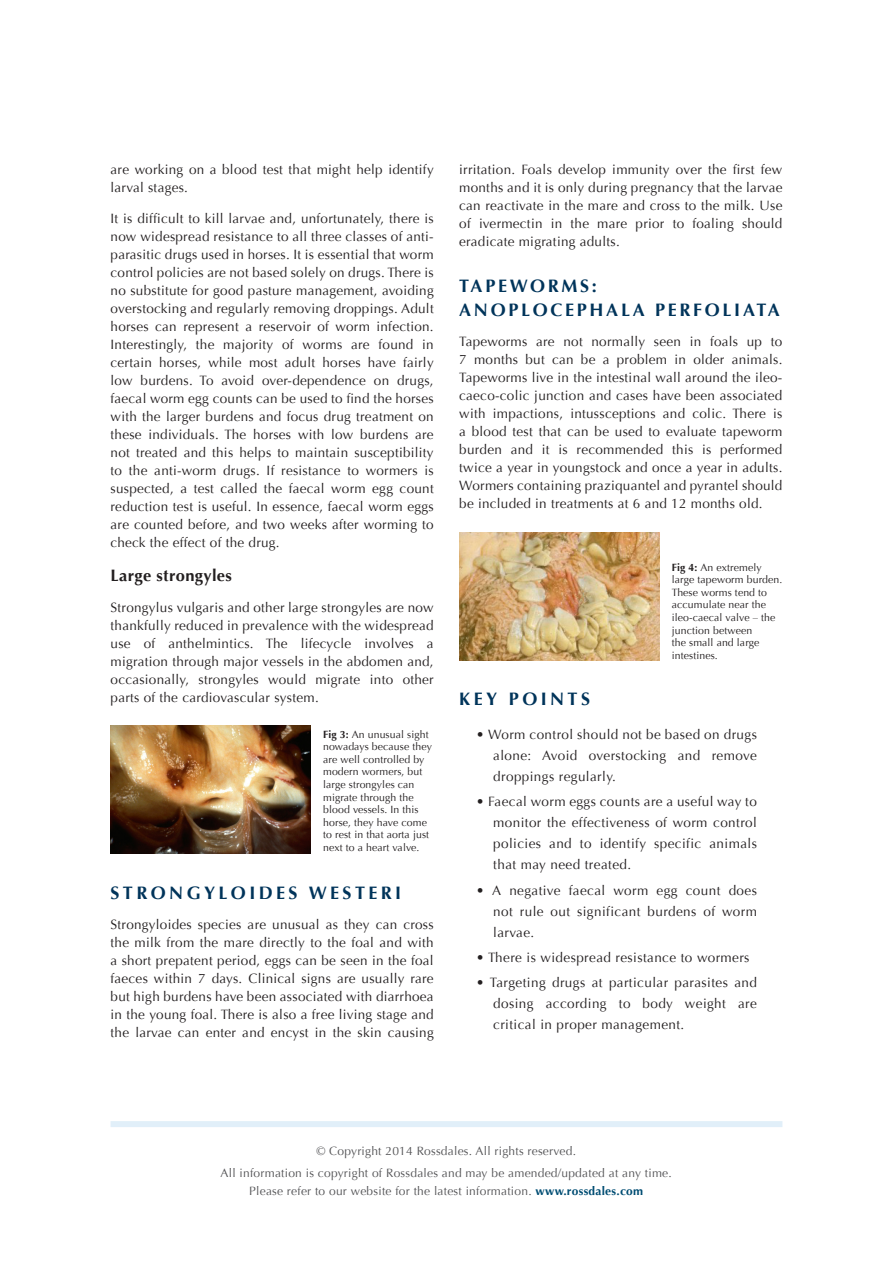
<style>
.page{position:relative;width:893px;height:1263px;background:#fff}
.page>*{position:absolute;margin:0;border:0;box-sizing:border-box;transform-origin:0 0}
.Head_2{font:700 18px/24px "Optima";letter-spacing:.15em;color:#00345a}
.Head_2-2{font:700 18px "Optima";letter-spacing:.19em;color:#00345a}
.Head_3{font:700 16.5px "Optima";letter-spacing:.02em;color:#231f20}
.Bullet_Points{font:13.5px/18px "Optima";letter-spacing:.02em;color:#231f20;text-align:justify}
.t1{font:12px "Optima";letter-spacing:.02em;color:#535355}
.t2{font:10.5px/12.6px "Optima";letter-spacing:.01em;color:#231f20}
.s1{font-weight:700}
.s2{font-weight:700;color:#004d73}
</style>
<div class="page">
<img style="left:111px;top:726px;width:199px;height:127px">
<img style="left:459px;top:532px;width:200px;height:128px">
<div style="left:111px;top:1121px;width:671px;height:6px;background:#e1eff9"></div>
<p class="Bullet_Points" style="left:111px;top:161px;width:325px">are working on a blood test that might help identify larval stages.</p>
<p class="Bullet_Points" style="left:111px;top:210px;width:325px">It is difficult to kill larvae and, unfortunately, there is now widespread resistance to all three classes of anti&shy;parasitic drugs used in horses. It is essential that worm control policies are not based solely on drugs. There is no substitute for good pasture management, avoiding overstocking and regularly removing droppings. Adult horses can represent a reservoir of worm infection.<br>Interestingly, the majority of worms are found in certain horses, while most adult horses have fairly low burdens. To avoid over-dependence on drugs, faecal worm egg counts can be used to find the horses with the larger burdens and focus drug treatment on these individuals. The horses with low burdens are not treated and this helps to maintain susceptibility to the anti-worm drugs. If resistance to wormers is suspected, a test called the faecal worm egg count reduction test is useful. In essence, faecal worm eggs are counted before, and two weeks after worming to check the effect of the drug.</p>
<p class="Head_3" style="left:111px;top:566px;width:123px">Large strongyles</p>
<p class="Bullet_Points" style="left:111px;top:598px;width:325px">Strongylus vulgaris and other large strongyles are now thankfully reduced in prevalence with the widespread use of anthelmintics. The lifecycle involves a migration through major vessels in the abdomen and, occasionally, strongyles would migrate into other parts of the cardiovascular system.</p>
<p class="t2" style="left:323px;top:728px;width:110px"><span class="s1">Fig 3:</span> An unusual sight nowadays because they are well controlled by modern wormers, but large strongyles can migrate through the blood vessels. In this horse, they have come to rest in that aorta just next to a heart valve.</p>
<p class="Head_2-2" style="left:111px;top:882px;width:292px">STRONGYLOIDES WESTERI</p>
<p class="Bullet_Points" style="left:111px;top:916px;width:325px">Strongyloides species are unusual as they can cross the milk from the mare directly to the foal and with a short prepatent period, eggs can be seen in the foal faeces within 7 days. Clinical signs are usually rare but high burdens have been associated with diarrhoea in the young foal. There is also a free living stage and the larvae can enter and encyst in the skin causing</p>
<p class="Bullet_Points" style="left:459px;top:161px;width:325px">irritation. Foals develop immunity over the first few months and it is only during pregnancy that the larvae can reactivate in the mare and cross to the milk. Use of ivermectin in the mare prior to foaling should eradicate migrating adults.</p>
<p class="Head_2" style="left:459px;top:274px;width:322px">TAPEWORMS:<br>ANOPLOCEPHALA PERFOLIATA</p>
<p class="Bullet_Points" style="left:459px;top:333px;width:325px">Tapeworms are not normally seen in foals up to 7 months but can be a problem in older animals.<br>Tapeworms live in the intestinal wall around the ileo&shy;caeco-colic junction and cases have been associated with impactions, intussceptions and colic. There is a blood test that can be used to evaluate tapeworm burden and it is recommended this is performed twice a year in youngstock and once a year in adults.<br>Wormers containing praziquantel and pyrantel should be included in treatments at 6 and 12 months old.</p>
<p class="t2" style="left:672px;top:561px;width:112px"><span class="s1">Fig 4:</span> An extremely large tapeworm burden.<br>These worms tend to accumulate near the ileo-caecal valve – the junction between<br>the small and large intestines.</p>
<p class="Head_2-2" style="left:459px;top:689px;width:132px">KEY POINTS</p>
<p class="Bullet_Points" style="left:493px;top:724px;width:265px;line-height:21px;text-indent:-17px">• Worm control should not be based on drugs alone: Avoid overstocking and remove droppings regularly.</p>
<p class="Bullet_Points" style="left:493px;top:791px;width:265px;line-height:21px;text-indent:-17px">• Faecal worm eggs counts are a useful way to monitor the effectiveness of worm control policies and to identify specific animals that may need treated.</p>
<p class="Bullet_Points" style="left:493px;top:880px;width:265px;line-height:21px;text-indent:-17px">• A negative faecal worm egg count does not rule out significant burdens of worm larvae.</p>
<p class="Bullet_Points" style="left:476px;top:948px;width:275px">• There is widespread resistance to wormers</p>
<p class="Bullet_Points" style="left:493px;top:972px;width:265px;line-height:21px;text-indent:-17px">• Targeting drugs at particular parasites and dosing according to body weight are critical in proper management.</p>
<p class="t1" style="left:316px;top:1144px;width:261px">© Copyright 2014 Rossdales. All rights reserved.</p>
<p class="t1" style="left:221px;top:1166px;width:453px">All information is copyright of Rossdales and may be amended/updated at any time.</p>
<p class="t1" style="left:249px;top:1184px;width:395px">Please refer to our website for the latest information. <span class="s2">www.rossdales.com</span></p>
</div>
